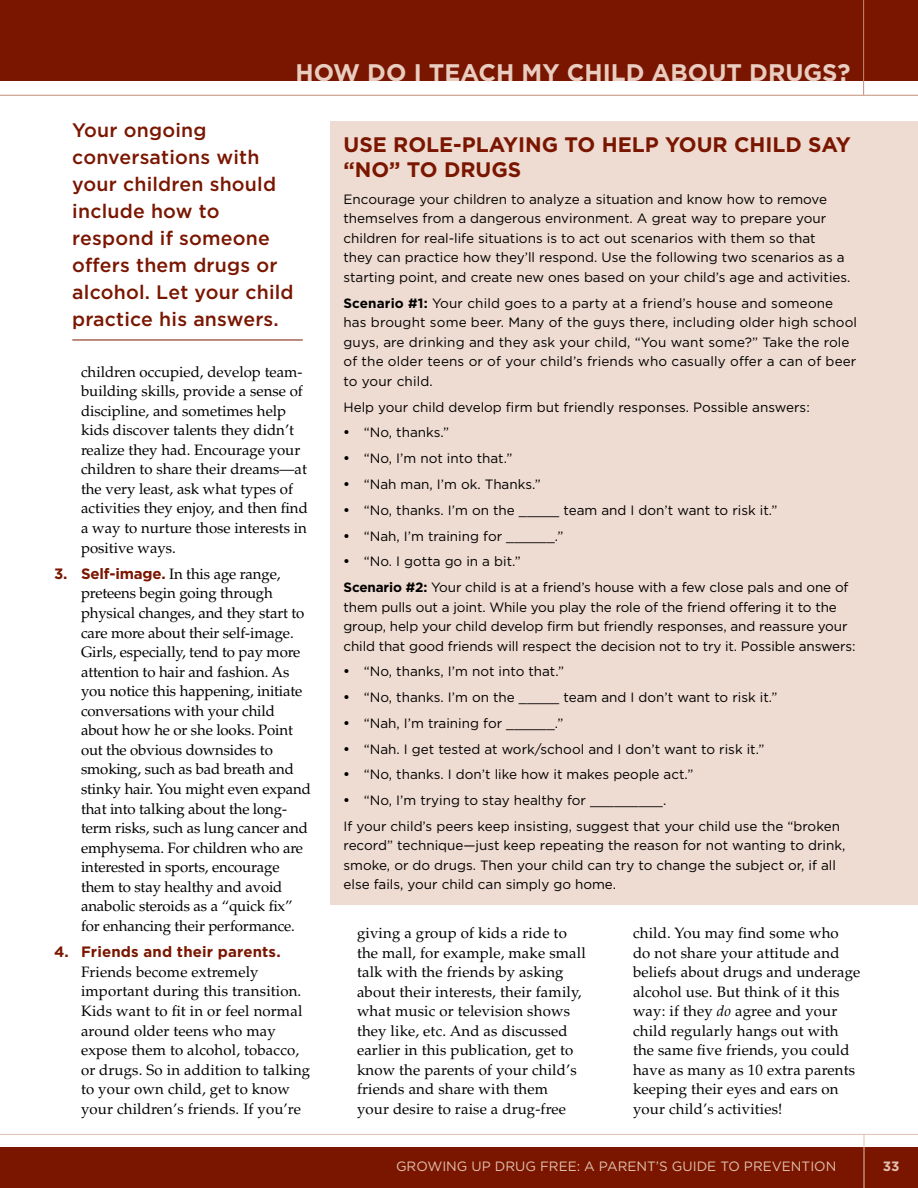
<style>
.page{position:relative;width:918px;height:1188px;background:#fff}
.page>*{position:absolute;margin:0;border:0;box-sizing:border-box;transform-origin:0 0}
.t1{font:700 24px "Gotham";color:#e8cdc0}
.t2{font:700 24px "Gotham";color:#e3e6d5}
.t3{font:700 21px/25.5px "Gotham";color:#7a1600}
.t4{font:500 19.5px/27px "Gotham";letter-spacing:.01em;color:#7a1600}
.t5{font:15px/19.5px "Palatino";color:#000}
.t6{font:700 15px "Gotham";letter-spacing:.01em;color:#7a1600}
.t7{font:13.5px/19.5px "Gotham";color:#000}
.t8{font:13.5px "Gotham";color:#e1c0af}
.t9{font:700 13.5px "Gotham";color:#e1c0af}
.s1{font-family:"Gotham";font-weight:700;color:#7a1600}
.s2{font-weight:700}
.s3{font-style:italic}
</style>
<div class="page">
<div style="left:0;top:0;width:918px;height:81px;background:#7a1600"></div>
<div style="left:0;top:1148px;width:918px;height:40px;background:#7a1600"></div>
<hr style="left:0;top:1134px;width:918px;height:1px;background:#e1c0af">
<hr style="left:864px;top:1134px;width:1px;height:54px;background:#e1c0af">
<hr style="left:0;top:95px;width:918px;height:1px;background:#c58d76">
<hr style="left:863px;top:0;width:1px;height:95px;background:#c58d76">
<div style="left:330px;top:122px;width:588px;height:783px;background:#eedbd1"></div>
<hr style="left:72px;top:340px;width:231px;height:1px;background:#7a1600">
<h1 class="t1" style="left:296px;top:57px;width:556px">HOW DO I TEACH MY CHILD ABOUT DRUGS?</h1>
<h1 class="t2" style="left:417px;top:57px;width:201px">WH T SUBSTANCE</h1>
<h1 class="t2" style="left:652px;top:57px;width:183px">S DO KI S SE</h1>
<h3 class="t4" style="left:72px;top:116px;width:223px">Your ongoing conversations with your children should include how to respond if someone offers them drugs or alcohol. Let your child practice his answers.</h3>
<p class="t5" style="left:81px;top:362px;width:228px">children occupied, develop team&shy;building skills, provide a sense of discipline, and sometimes help kids discover talents they didn’t realize they had. Encourage your children to share their dreams—at the very least, ask what types of activities they enjoy, and then find a way to nurture those interests in positive ways.</p>
<p class="t5" style="left:81px;top:564px;width:232px;text-indent:-27px"><span class="s1">3. Self-image.</span> In this age range, preteens begin going through physical changes, and they start to care more about their self-image.<br>Girls, especially, tend to pay more attention to hair and fashion. As you notice this happening, initiate conversations with your child about how he or she looks. Point out the obvious downsides to smoking, such as bad breath and stinky hair. You might even expand that into talking about the long&shy;term risks, such as lung cancer and emphysema. For children who are interested in sports, encourage them to stay healthy and avoid anabolic steroids as a “quick fix” for enhancing their performance.</p>
<p class="t6" style="left:54px;top:942px;width:228px">4. Friends and their parents.</p>
<p class="t5" style="left:81px;top:962px;width:231px">Friends become extremely important during this transition.<br>Kids want to fit in or feel normal around older teens who may expose them to alcohol, tobacco, or drugs. So in addition to talking to your own child, get to know your children’s friends. If you’re</p>
<h2 class="t3" style="left:343px;top:131px;width:494px">Use Role-Playing to Help Your Ch ild Say “No” to Drugs</h2>
<p class="t7" style="left:344px;top:189px;width:509px">Encourage your children to analyze a situation and know how to remove themselves from a dangerous environment. A great way to prepare your children for real-life situations is to act out scenarios with them so that<br>they can practice how they’ll respond. Use the following two scenarios as a starting point, and create new ones based on your child’s age and activities.</p>
<p class="t7" style="left:344px;top:293px;width:515px"><span class="s2">Scenario #1:</span> Your child goes to a party at a friend’s house and someone has brought some beer. Many of the guys there, including older high school guys, are drinking and they ask your child, “You want some?” Take the role of the older teens or of your child’s friends who casually offer a can of beer to your child.</p>
<p class="t7" style="left:344px;top:397px;width:468px">Help your child develop firm but friendly responses. Possible answers:</p>
<p class="t7" style="left:364px;top:423px;width:87px">“No, thanks.”</p>
<p class="t7" style="left:364px;top:448px;width:150px">“No, I ’m not into that.”</p>
<p class="t7" style="left:364px;top:474px;width:179px">“Nah man, I’m ok. Thanks.”</p>
<p class="t7" style="left:364px;top:500px;width:415px">“No, thanks. I’m on the _____ team and I don’t want to risk it.”</p>
<p class="t7" style="left:364px;top:526px;width:201px">“Nah, I’m training for ______.”</p>
<p class="t7" style="left:364px;top:551px;width:159px">“No. I gotta go in a bit.”</p>
<p class="t7" style="left:344px;top:577px;width:507px"><span class="s2">Scenario #2:</span> Your child is at a friend’s house with a few close pals and one of</p>
<p class="t7" style="left:344px;top:597px;width:513px">them pulls out a joint. While you play the role of the friend offering it to the group, help your child develop firm but friendly responses, and reassure your child that good friends will respect the decision not to try it. Possible answers:</p>
<p class="t7" style="left:364px;top:661px;width:202px">“No, thanks, I ’m not into that.”</p>
<p class="t7" style="left:364px;top:687px;width:415px">“No, thanks. I’m on the _____ team and I don’t want to risk it.”</p>
<p class="t7" style="left:364px;top:713px;width:201px">“Nah, I’m training for ______.”</p>
<p class="t7" style="left:364px;top:739px;width:402px">“Nah. I get tested at work/school and I don’t want to risk it.”</p>
<p class="t7" style="left:364px;top:764px;width:331px">“No, thanks. I don’t like how it makes people act.”</p>
<p class="t7" style="left:364px;top:790px;width:304px">“N o, I ’m trying to stay healthy for _________.</p>
<p class="t7" style="left:344px;top:816px;width:498px">If your child’s peers keep insisting, suggest that your child use the “broken</p>
<p class="t7" style="left:344px;top:835px;width:503px">record” technique—just keep repeating the reason for not wanting to drink, smoke, or do drugs. Then your child can try to change the subject or, if all else fails, your child can simply go home.</p>
<p class="t5" style="left:357px;top:924px;width:230px">giving a group of kids a ride to the mall, for example, make small talk with the friends by asking about their interests, their family, what music or television shows they like, etc. And as discussed earlier in this publication, get to know the parents of your child’s friends and share with them<br>your desire to raise a drug-free</p>
<p class="t5" style="left:633px;top:924px;width:229px">child. You may find some who<br>do not share your attitude and beliefs about drugs and underage alcohol use. But think of it this way: if they <span class="s3">do</span> agree and your child regularly hangs out with the same five friends, you could have as many as 10 extra parents keeping their eyes and ears on your child’s activities!</p>
<p class="t8" style="left:396px;top:1157px;width:442px">Growing Up Drug Free: a Parent’s Guide to Prevention</p>
<p class="t9" style="left:883px;top:1157px;width:18px">33</p>
</div>
